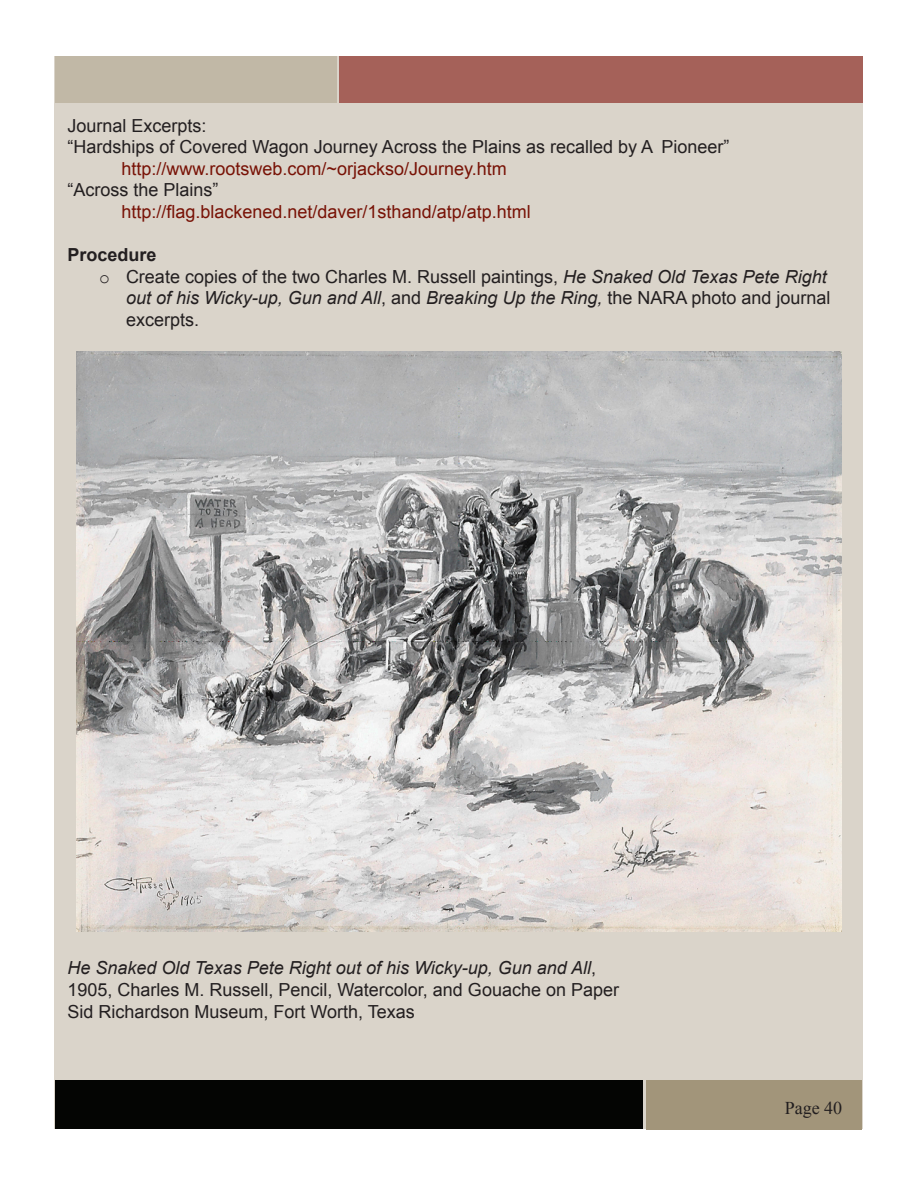
<style>
.page{position:relative;width:918px;height:1188px;background:#fff}
.page>*{position:absolute;margin:0;border:0;box-sizing:border-box;transform-origin:0 0}
.t1{font:18px/21.6px "Arial";color:#231f20}
.t2{font:18px "Arial";color:#781206}
.t3{font:italic 18px "Arial";color:#231f20}
.t4{font:700 18px "Arial";color:#231f20}
.t5{font:18px "Times New Roman";color:#231f20}
.s1{font-family:"Courier New"}
.s2{font-style:italic}
.s3{font-style:normal}
</style>
<div class="page">
<div style="left:55px;top:56px;width:808px;height:1073px;background:#dad4ca"></div>
<div style="left:55px;top:56px;width:282px;height:47px;background:#c1b8a6"></div>
<div style="left:340px;top:56px;width:523px;height:47px;background:#a56159"></div>
<div style="left:55px;top:1080px;width:588px;height:49px;background:#040503"></div>
<div style="left:646px;top:1080px;width:216px;height:49px;background:#a2957a"></div>
<img style="left:77px;top:351px;width:764px;height:580px">
<p class="t1" style="left:68px;top:115px;width:141px">Journal Excerpts:</p>
<p class="t1" style="left:68px;top:136px;width:664px">“Hardships of Covered Wagon Journey Across the Plains as recalled by A Pioneer”</p>
<p class="t2" style="left:122px;top:157px;width:387px">http://www.rootsweb.com/~orjackso/Journey.htm</p>
<p class="t1" style="left:68px;top:179px;width:153px">“Across the Plains”</p>
<p class="t2" style="left:122px;top:200px;width:411px">http://flag.blackened.net/daver/1sthand/atp/atp.html</p>
<p class="t4" style="left:68px;top:243px;width:91px">Procedure</p>
<p class="t1" style="left:126px;top:266px;width:706px;text-indent:-27px"><span class="s1">o</span> Create copies of the two Charles M. Russell paintings, <span class="s2">He Snaked Old Texas Pete Right out of his Wicky-up, Gun and All</span>, and <span class="s2">Breaking Up the Ring,</span> the NARA photo and journal excerpts.</p>
<p class="t3" style="left:68px;top:956px;width:530px">He Snaked Old Texas Pete Right out of his Wicky-up, Gun and All<span class="s3">,</span></p>
<p class="t1" style="left:68px;top:979px;width:553px">1905, Charles M. Russell, Pencil, Watercolor, and Gouache on Paper</p>
<p class="t1" style="left:68px;top:1001px;width:349px">Sid Richardson Museum, Fort Worth, Texas</p>
<p class="t5" style="left:785px;top:1096px;width:59px">Page 40</p>
</div>
